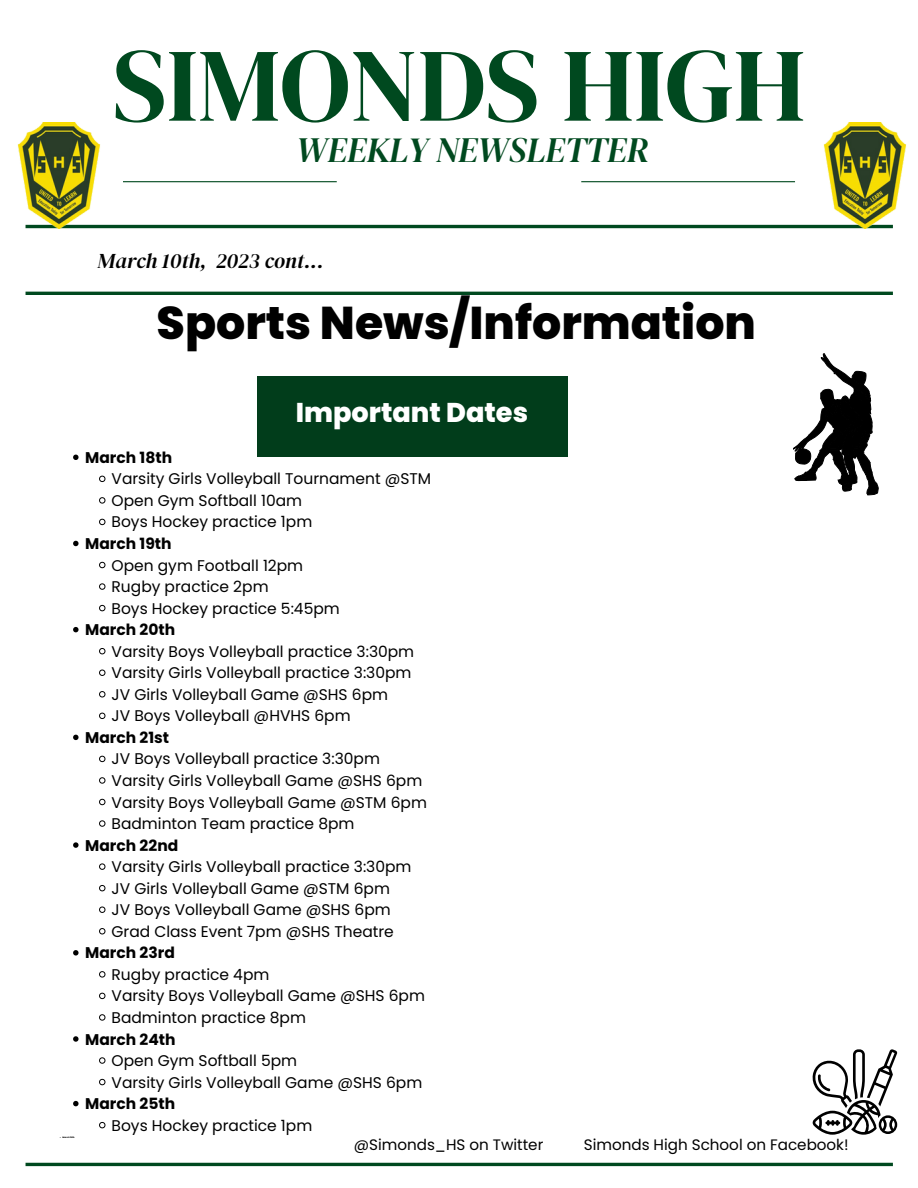
<style>
.page{position:relative;width:918px;height:1188px;background:#fff}
.page>*{position:absolute;margin:0;border:0;box-sizing:border-box;transform-origin:0 0}
.t1{font:103.95px "DM Serif Display";color:#00491f}
.t2{font:800 45.9px "Poppins";color:#000}
.t3{font:italic 35.25px "DM Serif Display";color:#00491f}
.t4{font:800 27.15px "Poppins";color:#fff}
.t5{font:italic 21.15px "DM Serif Display";color:#000}
.t6{font:15.45px/21.6px "Poppins";color:#000}
.t7{font:700 15.45px "Poppins";color:#000}
.t8{font:15.15px "Poppins";color:#000}
.t9{font:700 2.1px "Poppins";color:#000}
</style>
<div class="page">
<hr style="left:123px;top:181px;width:214px;height:1px;background:#00491f">
<hr style="left:26px;top:225px;width:867px;height:3px;background:#00491f">
<hr style="left:26px;top:292px;width:867px;height:3px;background:#00491f">
<hr style="left:26px;top:1163px;width:867px;height:3px;background:#00491f">
<hr style="left:581px;top:181px;width:214px;height:1px;background:#00491f">
<div style="left:257px;top:376px;width:310px;height:81px;background:#013d1b"></div>
<img style="left:812px;top:123px;width:95px;height:105px">
<img style="left:17px;top:123px;width:95px;height:106px">
<svg style="left:812px;top:1049px;width:86px;height:86px"></svg>
<svg style="left:793px;top:353px;width:86px;height:142px"></svg>
<svg style="left:73px;top:455px;width:6px;height:5px"></svg>
<svg style="left:99px;top:476px;width:6px;height:6px"></svg>
<svg style="left:99px;top:498px;width:6px;height:5px"></svg>
<svg style="left:99px;top:519px;width:6px;height:6px"></svg>
<svg style="left:73px;top:541px;width:6px;height:5px"></svg>
<svg style="left:99px;top:562px;width:6px;height:6px"></svg>
<svg style="left:99px;top:584px;width:6px;height:5px"></svg>
<svg style="left:99px;top:605px;width:6px;height:6px"></svg>
<svg style="left:73px;top:627px;width:6px;height:5px"></svg>
<svg style="left:99px;top:648px;width:6px;height:6px"></svg>
<svg style="left:99px;top:670px;width:6px;height:6px"></svg>
<svg style="left:99px;top:691px;width:6px;height:6px"></svg>
<svg style="left:99px;top:713px;width:6px;height:6px"></svg>
<svg style="left:73px;top:735px;width:6px;height:5px"></svg>
<svg style="left:99px;top:756px;width:6px;height:6px"></svg>
<svg style="left:99px;top:778px;width:6px;height:5px"></svg>
<svg style="left:99px;top:799px;width:6px;height:6px"></svg>
<svg style="left:99px;top:821px;width:6px;height:5px"></svg>
<svg style="left:73px;top:842px;width:6px;height:6px"></svg>
<svg style="left:99px;top:864px;width:6px;height:6px"></svg>
<svg style="left:99px;top:885px;width:6px;height:6px"></svg>
<svg style="left:99px;top:907px;width:6px;height:6px"></svg>
<svg style="left:99px;top:928px;width:6px;height:6px"></svg>
<svg style="left:73px;top:950px;width:6px;height:6px"></svg>
<svg style="left:99px;top:971px;width:6px;height:6px"></svg>
<svg style="left:99px;top:993px;width:6px;height:6px"></svg>
<svg style="left:99px;top:1015px;width:6px;height:5px"></svg>
<svg style="left:73px;top:1036px;width:6px;height:6px"></svg>
<svg style="left:99px;top:1058px;width:6px;height:5px"></svg>
<svg style="left:99px;top:1079px;width:6px;height:6px"></svg>
<svg style="left:73px;top:1101px;width:6px;height:5px"></svg>
<svg style="left:99px;top:1122px;width:6px;height:6px"></svg>
<h1 class="t1" style="left:113px;top:13px;width:694px">SIMONDS HIGH</h1>
<h3 class="t3" style="left:296px;top:125px;width:355px">WEEKLY NEWSLETTER</h3>
<h3 class="t5" style="left:97px;top:246px;width:228px">March 10th, 2023 cont...</h3>
<h2 class="t2" style="left:157px;top:291px;width:601px">Sports News/Information</h2>
<p class="t9" style="left:62px;top:1136px;width:14px">March 26th</p>
<h3 class="t4" style="left:296px;top:394px;width:234px">Important Dates</h3>
<p class="t7" style="left:85px;top:447px;width:88px">March 18th</p>
<p class="t6" style="left:112px;top:468px;width:321px">Varsity Girls Volleyball Tournament @STM<br>Open Gym Softball 10am<br>Boys Hockey practice 1pm</p>
<p class="t7" style="left:85px;top:533px;width:88px">March 19th</p>
<p class="t6" style="left:112px;top:554px;width:230px">Open gym Football 12pm<br>Rugby practice 2pm<br>Boys Hockey practice 5:45pm</p>
<p class="t7" style="left:85px;top:619px;width:92px">March 20th</p>
<p class="t6" style="left:112px;top:641px;width:304px">Varsity Boys Volleyball practice 3:30pm Varsity Girls Volleyball practice 3:30pm JV Girls Volleyball Game @SHS 6pm<br>JV Boys Volleyball @HVHS 6pm</p>
<p class="t7" style="left:85px;top:727px;width:86px">March 21st</p>
<p class="t6" style="left:112px;top:748px;width:317px">JV Boys Volleyball practice 3:30pm Varsity Girls Volleyball Game @SHS 6pm Varsity Boys Volleyball Game @STM 6pm Badminton Team practice 8pm</p>
<p class="t7" style="left:85px;top:834px;width:95px">March 22nd</p>
<p class="t6" style="left:112px;top:856px;width:302px">Varsity Girls Volleyball practice 3:30pm JV Girls Volleyball Game @STM 6pm JV Boys Volleyball Game @SHS 6pm Grad Class Event 7pm @SHS Theatre</p>
<p class="t7" style="left:85px;top:942px;width:91px">March 23rd</p>
<p class="t6" style="left:112px;top:964px;width:315px">Rugby practice 4pm<br>Varsity Boys Volleyball Game @SHS 6pm<br>Badminton practice 8pm</p>
<p class="t7" style="left:85px;top:1028px;width:92px">March 24th</p>
<p class="t6" style="left:112px;top:1050px;width:312px">Open Gym Softball 5pm<br>Varsity Girls Volleyball Game @SHS 6pm</p>
<p class="t7" style="left:85px;top:1093px;width:92px">March 25th</p>
<p class="t6" style="left:112px;top:1114px;width:202px">Boys Hockey practice 1pm</p>
<p class="t8" style="left:354px;top:1134px;width:191px">@Simonds_HS on Twitter</p>
<p class="t8" style="left:584px;top:1134px;width:266px">Simonds High School on Facebook!</p>
</div>
